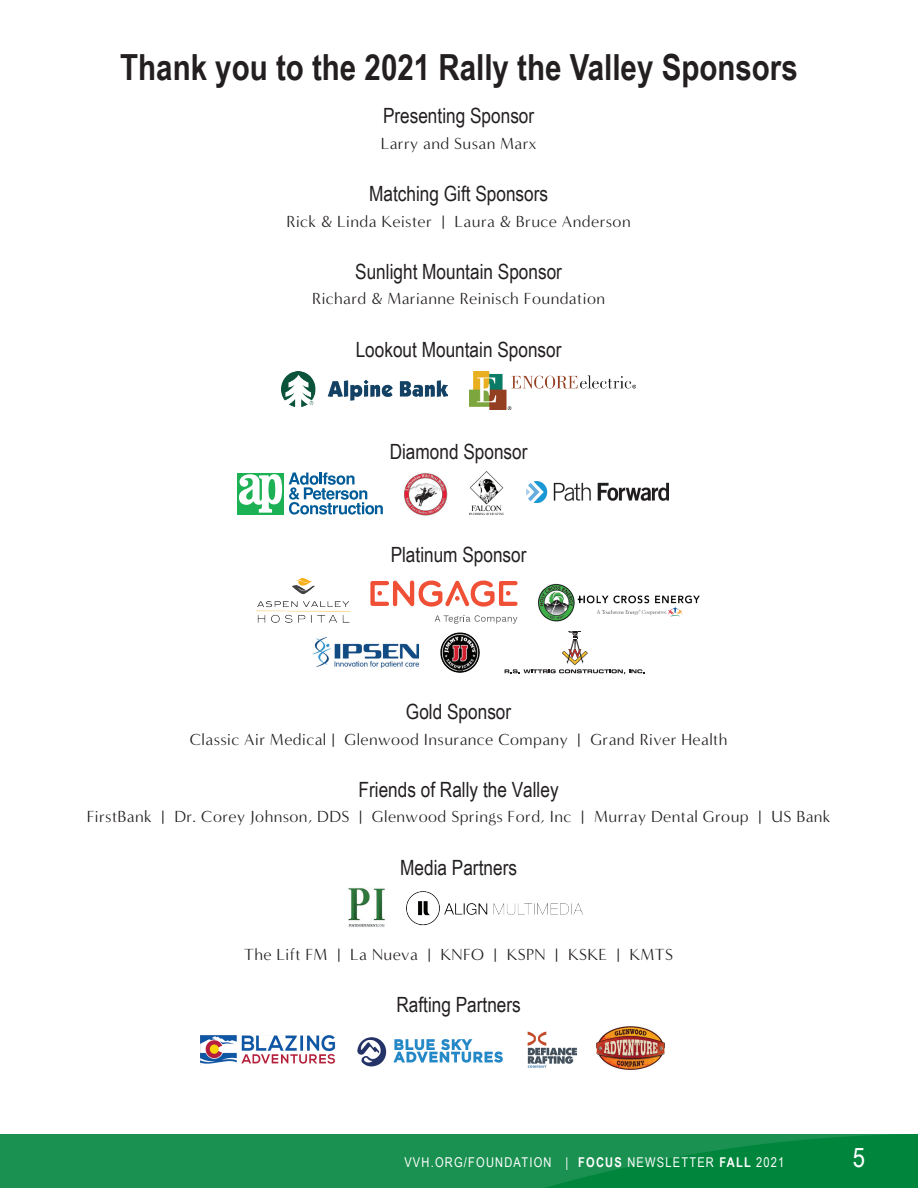
<style>
.page{position:relative;width:918px;height:1188px;background:#fff}
.page>*{position:absolute;margin:0;border:0;box-sizing:border-box;transform-origin:0 0}
.t1{font:700 36px "Arial Narrow";color:#231f20}
.t2{font:27px "Arial Narrow";color:#fff}
.t3{font:21px "Arial Narrow";color:#231f20}
.t4{font:16.5px "Minerva Modern";letter-spacing:.025em;color:#231f20}
.t5{font:13.5px "Arial Narrow";letter-spacing:.09em;color:#fff}
.s1{font-weight:700}
</style>
<div class="page">
<div style="left:0;top:1134px;width:918px;height:54px;background:#1a9150"></div>
<img style="left:282px;top:372px;width:166px;height:34px">
<img style="left:470px;top:372px;width:166px;height:38px">
<img style="left:404px;top:473px;width:43px;height:43px">
<img style="left:538px;top:583px;width:162px;height:39px">
<img style="left:257px;top:579px;width:93px;height:43px">
<img style="left:440px;top:632px;width:40px;height:41px">
<svg style="left:505px;top:631px;width:140px;height:43px"></svg>
<img style="left:470px;top:471px;width:34px;height:43px">
<img style="left:526px;top:482px;width:143px;height:21px">
<img style="left:200px;top:1036px;width:135px;height:28px">
<img style="left:527px;top:1031px;width:50px;height:37px">
<div style="left:238px;top:473px;width:46px;height:42px;background:#1db156"></div>
<svg style="left:239px;top:474px;width:43px;height:39px"></svg>
<svg style="left:289px;top:473px;width:94px;height:42px"></svg>
<svg style="left:370px;top:580px;width:148px;height:27px"></svg>
<svg style="left:435px;top:615px;width:82px;height:9px"></svg>
<img style="left:313px;top:637px;width:107px;height:31px">
<img style="left:348px;top:888px;width:38px;height:39px">
<img style="left:406px;top:891px;width:177px;height:35px">
<img style="left:357px;top:1037px;width:146px;height:30px">
<img style="left:597px;top:1027px;width:68px;height:43px">
<svg style="left:545px;top:1134px;width:373px;height:54px"></svg>
<h1 class="t1" style="left:120px;top:40px;width:679px">Thank you to the 2021 Rally the Valley Sponsors</h1>
<p class="t3" style="left:383px;top:101px;width:153px">Presenting Sponsor</p>
<p class="t4" style="left:381px;top:134px;width:157px">Larry and Susan Marx</p>
<p class="t3" style="left:369px;top:178px;width:180px">Matching Gift Sponsors</p>
<p class="t4" style="left:287px;top:212px;width:346px">Rick &amp; Linda Keister | Laura &amp; Bruce Anderson</p>
<p class="t3" style="left:355px;top:256px;width:208px">Sunlight Mountain Sponsor</p>
<p class="t4" style="left:312px;top:289px;width:294px">Richard &amp; Marianne Reinisch Foundation</p>
<p class="t3" style="left:356px;top:334px;width:207px">Lookout Mountain Sponsor</p>
<p class="t3" style="left:390px;top:437px;width:139px">Diamond Sponsor</p>
<p class="t3" style="left:391px;top:539px;width:137px">Platinum Sponsor</p>
<p class="t3" style="left:406px;top:696px;width:107px">Gold Sponsor</p>
<p class="t4" style="left:190px;top:730px;width:539px">Classic Air Medical | Glenwood Insurance Company | Grand River Health</p>
<p class="t3" style="left:359px;top:774px;width:202px">Friends of Rally the Valley</p>
<p class="t4" style="left:87px;top:807px;width:745px">FirstBank | Dr. Corey Johnson, DDS | Glenwood Springs Ford, Inc | Murray Dental Group | US Bank</p>
<p class="t3" style="left:400px;top:852px;width:118px">Media Partners</p>
<p class="t4" style="left:244px;top:945px;width:430px">The Lift FM | La Nueva | KNFO | KSPN | KSKE | KMTS</p>
<p class="t3" style="left:396px;top:990px;width:126px">Rafting Partners</p>
<p class="t5" style="left:404px;top:1153px;width:382px">VVH.ORG/FOUNDATION | <span class="s1">FOCUS</span> NEWSLETTER <span class="s1">FALL</span> 2021</p>
<h2 class="t2" style="left:853px;top:1138px;width:14px">5</h2>
</div>
